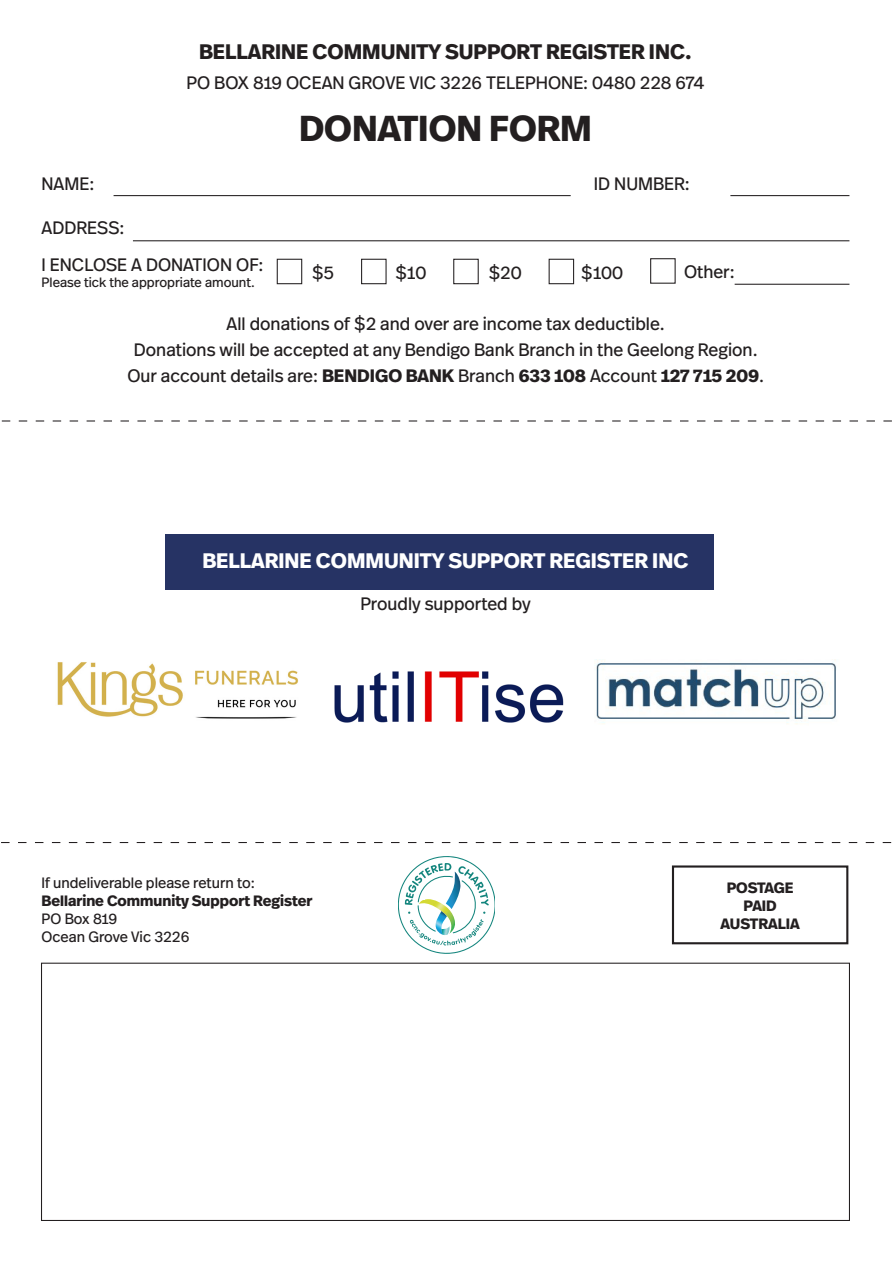
<style>
.page{position:relative;width:893px;height:1263px;background:#fff}
.page>*{position:absolute;margin:0;border:0;box-sizing:border-box;transform-origin:0 0}
.t1{font:700 36px "Real Head Pro";color:#231f20}
.t2{font:700 21px "Real Head Pro";color:#231f20}
.t3{font:700 21px "Real Head Pro";color:#fff}
.t4{font:18px "Real Head Pro";color:#231f20}
.t5{font:15px "Real Head Pro";color:#231f20}
.t6{font:700 15px "Real Head Pro";color:#231f20}
.t7{font:13.5px "Real Head Pro";color:#231f20}
.s1{font-weight:700}
</style>
<div class="page">
<svg style="left:1px;top:842px;width:890px;height:1px"></svg>
<svg style="left:1px;top:420px;width:891px;height:1px"></svg>
<div style="left:672px;top:865px;width:176px;height:79px;border:2px solid #231f20"></div>
<div style="left:41px;top:963px;width:809px;height:258px;border:1px solid #231f20"></div>
<div style="left:277px;top:259px;width:25px;height:25px;border:1px solid #231f20"></div>
<div style="left:453px;top:259px;width:26px;height:25px;border:1px solid #231f20"></div>
<div style="left:549px;top:259px;width:25px;height:25px;border:1px solid #231f20"></div>
<hr style="left:735px;top:284px;width:114px;height:1px;background:#231f20">
<div style="left:650px;top:258px;width:26px;height:26px;border:1px solid #231f20"></div>
<div style="left:361px;top:259px;width:26px;height:25px;border:1px solid #231f20"></div>
<hr style="left:114px;top:195px;width:457px;height:1px;background:#231f20">
<hr style="left:730px;top:195px;width:119px;height:1px;background:#231f20">
<hr style="left:133px;top:240px;width:716px;height:1px;background:#231f20">
<div style="left:165px;top:534px;width:548px;height:56px;background:#263364"></div>
<svg style="left:398px;top:856px;width:96px;height:98px"></svg>
<img style="left:57px;top:662px;width:242px;height:57px">
<img style="left:334px;top:671px;width:230px;height:52px">
<img style="left:596px;top:659px;width:241px;height:65px">
<p class="t2" style="left:199px;top:37px;width:494px">BELLARINE COMMUNITY SUPPORT REGISTER INC.</p>
<p class="t4" style="left:186px;top:71px;width:520px">PO BOX 819 OCEAN GROVE VIC 3226 TELEPHONE: 0480 228 674</p>
<p class="t1" style="left:299px;top:102px;width:294px">DONATION FORM</p>
<p class="t4" style="left:42px;top:171px;width:54px">NAME:</p>
<p class="t4" style="left:594px;top:171px;width:98px">ID NUMBER:</p>
<p class="t4" style="left:42px;top:215px;width:84px">ADDRESS:</p>
<p class="t4" style="left:42px;top:252px;width:223px">I ENCLOSE A DONATION OF:</p>
<p class="t7" style="left:42px;top:273px;width:215px">Please tick the appropriate amount.</p>
<p class="t4" style="left:227px;top:311px;width:440px">All donations of $2 and over are income tax deductible.</p>
<p class="t4" style="left:134px;top:337px;width:625px">Donations will be accepted at any Bendigo Bank Branch in the Geelong Region.</p>
<p class="t4" style="left:127px;top:363px;width:638px">Our account details are: <span class="s1">BENDIGO BANK</span> Branch <span class="s1">633 108</span> Account <span class="s1">127 715 209</span>.</p>
<p class="t4" style="left:312px;top:260px;width:24px">$5</p>
<p class="t4" style="left:395px;top:260px;width:33px">$10</p>
<p class="t4" style="left:488px;top:260px;width:35px">$20</p>
<p class="t4" style="left:581px;top:260px;width:44px">$100</p>
<p class="t4" style="left:684px;top:259px;width:52px">Other:</p>
<p class="t3" style="left:202px;top:546px;width:488px">BELLARINE COMMUNITY SUPPORT REGISTER INC</p>
<p class="t4" style="left:360px;top:591px;width:172px">Proudly supported by</p>
<p class="t5" style="left:42px;top:872px;width:215px">If undeliverable please return to:</p>
<p class="t6" style="left:42px;top:890px;width:272px">Bellarine Community Support Register</p>
<p class="t5" style="left:42px;top:908px;width:77px">PO Box 819</p>
<p class="t5" style="left:42px;top:926px;width:149px">Ocean Grove Vic 3226</p>
<p class="t6" style="left:727px;top:877px;width:68px">POSTAGE</p>
<p class="t6" style="left:743px;top:895px;width:35px">PAID</p>
<p class="t6" style="left:720px;top:913px;width:81px">AUSTRALIA</p>
</div>
